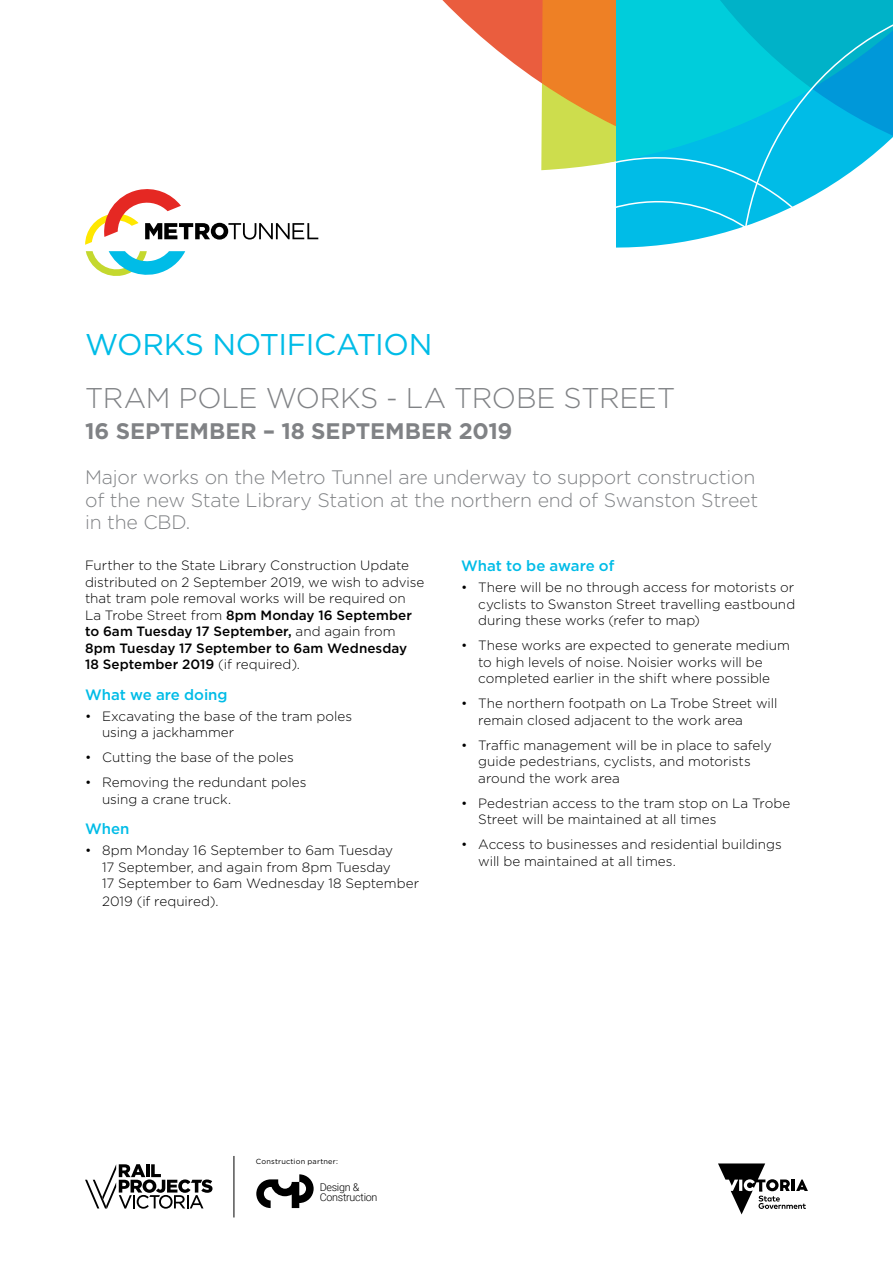
<style>
.page{position:relative;width:893px;height:1263px;background:#fff}
.page>*{position:absolute;margin:0;border:0;box-sizing:border-box;transform-origin:0 0}
.t1{font:30px "Gotham";letter-spacing:-.015em;color:#00bce7}
.t2{font:300 28.5px "Gotham";letter-spacing:-.01em;color:#808285}
.t3{font:700 22.5px "Gotham";color:#808285}
.t4{font:300 19.5px/22.5px "Gotham";letter-spacing:-.01em;color:#808285}
.t5{font:500 15px "Gotham";color:#00bce7}
.t6{font:300 13.5px/16.5px "Gotham";color:#000}
.t7{font:300 10.8px/10.5px "Roboto";letter-spacing:-.025em;color:#000}
.t8{font:7.35px "Gotham";letter-spacing:.025em;color:#000}
.s1{font-weight:500}
</style>
<div class="page">
<svg style="left:85px;top:189px;width:233px;height:56px"></svg>
<svg style="left:86px;top:251px;width:99px;height:25px"></svg>
<svg style="left:442px;top:0;width:99px;height:83px"></svg>
<svg style="left:541px;top:0;width:166px;height:144px;background:#67b58e"></svg>
<svg style="left:541px;top:144px;width:166px;height:104px"></svg>
<svg style="left:707px;top:0;width:186px;height:237px"></svg>
<svg style="left:718px;top:1163px;width:90px;height:51px"></svg>
<hr style="left:233px;top:1156px;width:1px;height:61px;background:#000">
<svg style="left:85px;top:1164px;width:127px;height:45px"></svg>
<svg style="left:256px;top:1174px;width:58px;height:34px"></svg>
<h1 class="t1" style="left:85px;top:325px;width:349px">WORKS NOTIFICATION</h1>
<h2 class="t2" style="left:85px;top:380px;width:592px">TRAM POLE WORKS - LA TROBE STREET</h2>
<h3 class="t3" style="left:85px;top:416px;width:429px">16 SEPTEMBER – 18 SEPTEMBER 2019</h3>
<h3 class="t4" style="left:85px;top:466px;width:675px">Major works on the Metro Tunnel are underway to support construction of the new State Library Station at the northern end of Swanston Street in the CBD.</h3>
<p class="t6" style="left:85px;top:557px;width:341px">Further to the State Library Construction Update distributed on 2 September 2019, we wish to advise that tram pole removal works will be required on La Trobe Street from <span class="s1">8pm Monday 16 September to 6am Tuesday 17 September,</span> and again from <span class="s1">8pm Tuesday 17 September to 6am Wednesday 18 September 2019</span> (if required).</p>
<p class="t5" style="left:85px;top:685px;width:144px">What we are doing</p>
<p class="t6" style="left:102px;top:707px;width:251px;text-indent:-17px">• Excavating the base of the tram poles using a jackhammer</p>
<p class="t6" style="left:85px;top:749px;width:210px">• Cutting the base of the poles</p>
<p class="t6" style="left:102px;top:774px;width:206px;text-indent:-17px">• Removing the redundant poles using a crane truck.</p>
<p class="t5" style="left:85px;top:819px;width:46px">When</p>
<p class="t6" style="left:102px;top:842px;width:319px;text-indent:-17px">• 8pm Monday 16 September to 6am Tuesday<br>17 September, and again from 8pm Tuesday<br>17 September to 6am Wednesday 18 September</p>
<p class="t6" style="left:102px;top:893px;width:118px">2019 (if required).</p>
<p class="t5" style="left:461px;top:556px;width:155px">What to be aware of</p>
<p class="t6" style="left:478px;top:579px;width:318px;text-align:justify;text-indent:-17px">• There will be no through access for motorists or cyclists to Swanston Street travelling eastbound during these works (refer to map)</p>
<p class="t6" style="left:478px;top:637px;width:313px;text-indent:-17px">• These works are expected to generate medium to high levels of noise. Noisier works will be completed earlier in the shift where possible</p>
<p class="t6" style="left:478px;top:695px;width:301px;text-indent:-17px">• The northern footpath on La Trobe Street will remain closed adjacent to the work area</p>
<p class="t6" style="left:478px;top:736px;width:295px;text-indent:-17px">• Traffic management will be in place to safely guide pedestrians, cyclists, and motorists around the work area</p>
<p class="t6" style="left:478px;top:794px;width:314px;text-indent:-17px">• Pedestrian access to the tram stop on La Trobe<br>Street will be maintained at all times</p>
<p class="t6" style="left:478px;top:836px;width:305px;text-indent:-17px">• Access to businesses and residential buildings will be maintained at all times.</p>
<p class="t8" style="left:256px;top:1157px;width:84px">Construction partner:</p>
<p class="t7" style="left:320px;top:1181px;width:59px">Design &amp;<br>Construction</p>
</div>
